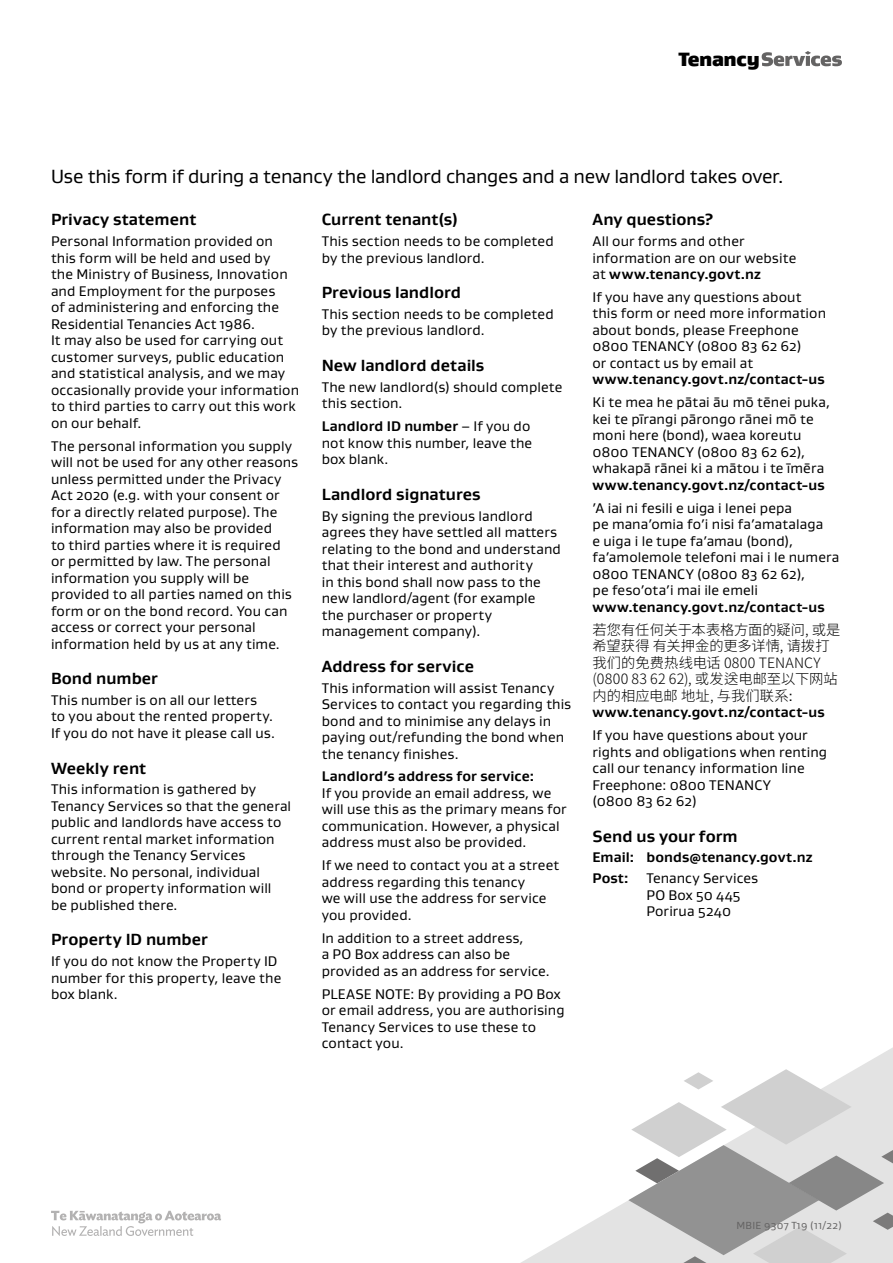
<style>
.page{position:relative;width:893px;height:1263px;background:#fff}
.page>*{position:absolute;margin:0;border:0;box-sizing:border-box;transform-origin:0 0}
.t1{font:900 19.65px "Gustan";letter-spacing:-.02em;color:#000}
.Disclaimer_body{font:19.5px "Gustan";letter-spacing:-.015em;color:#000}
.Disclaimer_Header{font:700 16.5px "Gustan";color:#000}
.Disclaimer_body-2{font:14.25px/16.5px "Gustan";letter-spacing:.005em;color:#000}
.Disclaimer_body-3{font:300 14.25px/16.5px "Noto Sans CJ Kkr";letter-spacing:.005em;color:#000}
.Disclaimer_body-4{font:700 14.25px "Gustan";letter-spacing:.005em;color:#000}
.TS_Heading_2_Gustan{font:10.5px "Gustan";letter-spacing:.03em;color:#646363}
.s1{font-weight:700}
.s2{font-family:"Gustan";font-weight:400}
.s3{font-family:"Gustan";font-weight:700}
</style>
<div class="page">
<svg style="left:521px;top:1047px;width:372px;height:216px"></svg>
<svg style="left:628px;top:1069px;width:265px;height:194px"></svg>
<svg style="left:762px;top:51px;width:80px;height:15px"></svg>
<svg style="left:51px;top:1211px;width:170px;height:25px"></svg>
<p class="t1" style="left:679px;top:46px;width:83px">Tenancy</p>
<p class="Disclaimer_body" style="left:51px;top:164px;width:734px">Use this form if during a tenancy the landlord changes and a new landlord takes over.</p>
<p class="Disclaimer_Header" style="left:51px;top:209px;width:147px">Privacy statement</p>
<p class="Disclaimer_body-2" style="left:51px;top:233px;width:250px">Personal Information provided on this form will be held and used by<br>the Ministry of Business, Innovation and Employment for the purposes<br>of administering and enforcing the Residential Tenancies Act 1986.<br>It may also be used for carrying out customer surveys, public education and statistical analysis, and we may occasionally provide your information to third parties to carry out this work on our behalf.</p>
<p class="Disclaimer_body-2" style="left:51px;top:437px;width:249px">The personal information you supply will not be used for any other reasons unless permitted under the Privacy Act 2020 (e.g. with your consent or for a directly related purpose). The information may also be provided<br>to third parties where it is required<br>or permitted by law. The personal information you supply will be provided to all parties named on this form or on the bond record. You can access or correct your personal information held by us at any time.</p>
<p class="Disclaimer_Header" style="left:51px;top:668px;width:108px">Bond number</p>
<p class="Disclaimer_body-2" style="left:51px;top:691px;width:225px">This number is on all our letters to you about the rented property.<br>If you do not have it please call us.</p>
<p class="Disclaimer_Header" style="left:51px;top:757px;width:97px">Weekly rent</p>
<p class="Disclaimer_body-2" style="left:51px;top:781px;width:242px">This information is gathered by<br>Tenancy Services so that the general public and landlords have access to current rental market information through the Tenancy Services website. No personal, individual bond or property information will be published there.</p>
<p class="Disclaimer_Header" style="left:51px;top:929px;width:158px">Property ID number</p>
<p class="Disclaimer_body-2" style="left:51px;top:953px;width:232px">If you do not know the Property ID number for this property, leave the box blank.</p>
<p class="Disclaimer_Header" style="left:322px;top:209px;width:138px">Current tenant(s)</p>
<p class="Disclaimer_body-2" style="left:322px;top:233px;width:233px">This section needs to be completed by the previous landlord.</p>
<p class="Disclaimer_Header" style="left:322px;top:282px;width:141px">Previous landlord</p>
<p class="Disclaimer_body-2" style="left:322px;top:305px;width:233px">This section needs to be completed by the previous landlord.</p>
<p class="Disclaimer_Header" style="left:322px;top:355px;width:164px">New landlord details</p>
<p class="Disclaimer_body-2" style="left:322px;top:378px;width:242px">The new landlord(s) should complete this section.</p>
<p class="Disclaimer_body-2" style="left:322px;top:418px;width:212px"><span class="s1">Landlord ID number</span> – If you do not know this number, leave the box blank.</p>
<p class="Disclaimer_Header" style="left:322px;top:483px;width:160px">Landlord signatures</p>
<p class="Disclaimer_body-2" style="left:322px;top:507px;width:241px">By signing the previous landlord agrees they have settled all matters relating to the bond and understand that their interest and authority<br>in this bond shall now pass to the new landlord/agent (for example the purchaser or property management company).</p>
<p class="Disclaimer_Header" style="left:322px;top:655px;width:154px">Address for service</p>
<p class="Disclaimer_body-2" style="left:322px;top:679px;width:251px">This information will assist Tenancy Services to contact you regarding this bond and to minimise any delays in paying out/refunding the bond when the tenancy finishes.</p>
<p class="Disclaimer_body-2" style="left:322px;top:768px;width:246px"><span class="s1">Landlord’s address for service:<br></span>If you provide an email address, we will use this as the primary means for communication. However, a physical address must also be provided.</p>
<p class="Disclaimer_body-2" style="left:322px;top:857px;width:239px">If we need to contact you at a street address regarding this tenancy<br>we will use the address for service you provided.</p>
<p class="Disclaimer_body-2" style="left:322px;top:929px;width:229px">In addition to a street address,<br>a PO Box address can also be provided as an address for service.</p>
<p class="Disclaimer_body-2" style="left:322px;top:985px;width:244px">PLEASE NOTE: By providing a PO Box or email address, you are authorising<br>Tenancy Services to use these to contact you.</p>
<p class="Disclaimer_Header" style="left:592px;top:209px;width:122px">Any questions?</p>
<p class="Disclaimer_body-2" style="left:592px;top:233px;width:205px">All our forms and other information are on our website at <span class="s1">www.tenancy.govt.nz</span></p>
<p class="Disclaimer_body-2" style="left:592px;top:288px;width:235px">If you have any questions about this form or need more information about bonds, please Freephone<br>0800 TENANCY (0800 83 62 62)<br>or contact us by email at <span class="s1">www.tenancy.govt.nz/contact-us</span></p>
<p class="Disclaimer_body-2" style="left:592px;top:394px;width:239px">Ki te mea he pātai āu mō tēnei puka, kei te pīrangi pārongo rānei mō te moni here (bond), waea koreutu<br>0800 TENANCY (0800 83 62 62), whakapā rānei ki a mātou i te īmēra <span class="s1">www.tenancy.govt.nz/contact-us</span></p>
<p class="Disclaimer_body-2" style="left:592px;top:499px;width:248px">’A iai ni fesili e uiga i lenei pepa<br>pe mana’omia fo’i nisi fa’amatalaga<br>e uiga i le tupe fa’amau (bond), fa’amolemole telefoni mai i le numera<br>0800 TENANCY (0800 83 62 62),<br>pe feso’ota’i mai ile emeli <span class="s1">www.tenancy.govt.nz/contact-us</span></p>
<p class="Disclaimer_body-3" style="left:592px;top:621px;width:249px">若您有任何关于本表格方面的疑问, 或是希望获得 有关押金的更多详情, 请拨打我们的免费热线电话 0800 TENANCY (0800 83 62 62), 或发送电邮至以下网站内的相应电邮 地址, 与我们联系<span class="s2">: </span><span class="s3">www.tenancy.govt.nz/contact-us</span></p>
<p class="Disclaimer_body-2" style="left:592px;top:726px;width:236px">If you have questions about your rights and obligations when renting call our tenancy information line<br>Freephone: 0800 TENANCY<br>(0800 83 62 62)</p>
<p class="Disclaimer_Header" style="left:592px;top:825px;width:147px">Send us your form</p>
<p class="Disclaimer_body-4" style="left:592px;top:848px;width:221px">Email: bonds@tenancy.govt.nz</p>
<p class="Disclaimer_body-4" style="left:592px;top:869px;width:37px">Post:</p>
<p class="Disclaimer_body-2" style="left:646px;top:870px;width:113px">Tenancy Services<br>PO Box 50 445<br>Porirua 5240</p>
<p class="TS_Heading_2_Gustan" style="left:736px;top:1218px;width:107px">MBIE 9307 T19 (11/22)</p>
</div>
